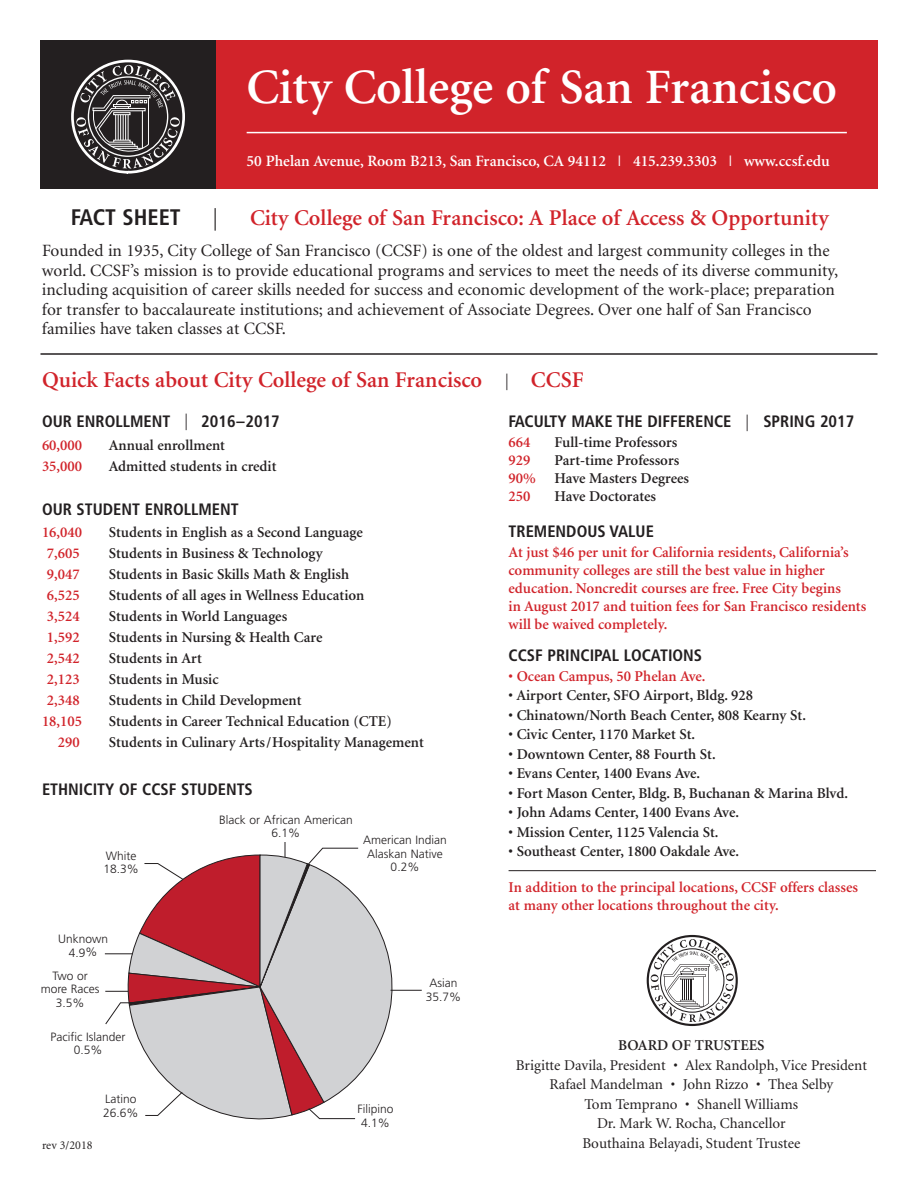
<style>
.page{position:relative;width:918px;height:1188px;background:#fff}
.page>*{position:absolute;margin:0;border:0;box-sizing:border-box;transform-origin:0 0}
.t1{font:600 49.5px "Minion";color:#fff}
.t2{font:600 22.5px "Minion";color:#d1232a}
.t3{font:700 condensed 22.5px "Frutiger";color:#231f20}
.t4{font:300 condensed 22.5px "Frutiger";color:#231f20}
.t5{font:17.25px/19.5px "Minion";color:#231f20}
.t6{font:700 condensed 16.5px "Frutiger";color:#231f20}
.t7{font:600 15.75px "Minion";color:#fff}
.t8{font:600 15px/18px "Minion";color:#231f20}
.t9{font:600 15px/18px "Minion";color:#d1232a}
.t10{font:15px/19.5px "Minion";color:#231f20;text-align:center}
.t11{font:300 12px/13.5px "Frutiger";color:#231f20;text-align:center}
.t12{font:12px "Minion";color:#231f20}
.s1{font-family:"Frutiger";font-weight:300;font-stretch:condensed;font-size:16.5px;color:#231f20}
.s2{font-weight:300}
.s3{color:#d1232a}
</style>
<div class="page">
<hr style="left:509px;top:870px;width:367px;height:1px;background:#231f20">
<div style="left:216px;top:40px;width:662px;height:149px;background:#d1232a"></div>
<hr style="left:247px;top:132px;width:600px;height:1px;background:#fff">
<div style="left:40px;top:40px;width:176px;height:149px;background:#231f20"></div>
<svg style="left:76px;top:65px;width:104px;height:104px"></svg>
<div style="left:88px;top:76px;width:80px;height:81px;border:1px solid #fcfcfc;border-radius:50%"></div>
<div style="left:71px;top:60px;width:114px;height:114px;border:3px solid #fff;border-radius:50%"></div>
<hr style="left:40px;top:353px;width:838px;height:2px;background:#231f20">
<svg style="left:647px;top:935px;width:91px;height:91px"></svg>
<hr style="left:391px;top:990px;width:31px;height:1px;background:#231f20">
<svg style="left:105px;top:842px;width:287px;height:277px"></svg>
<h1 class="t1" style="left:247px;top:68px;width:592px">City College of San Francisco</h1>
<p class="t7" style="left:247px;top:155px;width:585px">50 Phelan Avenue, Room B213, San Francisco, CA 94112 | 415.239.3303 | www.ccsf.edu</p>
<h2 class="t3" style="left:71px;top:208px;width:111px">FACT SHEET</h2>
<h2 class="t4" style="left:213px;top:208px;width:6px">|</h2>
<h2 class="t2" style="left:250px;top:209px;width:581px">City College of San Francisco: A Place of Access &amp; Opportunity</h2>
<p class="t5" style="left:42px;top:242px;width:798px">Founded in 1935, City College of San Francisco (CCSF) is one of the oldest and largest community colleges in the world. CCSF’s mission is to provide educational programs and services to meet the needs of its diverse community, including acquisition of career skills needed for success and economic development of the work-place; preparation for transfer to baccalaureate institutions; and achievement of Associate Degrees. Over one half of San Francisco families have taken classes at CCSF.</p>
<h2 class="t2" style="left:42px;top:371px;width:543px">Quick Facts about City College of San Francisco <span class="s1">|</span> CCSF</h2>
<p class="t6" style="left:42px;top:415px;width:239px">OUR ENROLLMENT <span class="s2">|</span> 2016–2017</p>
<p class="t9" style="left:42px;top:437px;width:42px">60,000</p>
<p class="t8" style="left:109px;top:437px;width:118px">Annual enrollment</p>
<p class="t9" style="left:42px;top:458px;width:42px">35,000</p>
<p class="t8" style="left:109px;top:458px;width:169px">Admitted students in credit</p>
<p class="t6" style="left:42px;top:502px;width:198px">OUR STUDENT ENROLLMENT</p>
<p class="t9" style="left:42px;top:525px;width:42px">16,040</p>
<p class="t8" style="left:109px;top:525px;width:255px">Students in English as a Second Language</p>
<p class="t9" style="left:47px;top:546px;width:34px">7,605</p>
<p class="t8" style="left:109px;top:546px;width:215px">Students in Business &amp; Technology</p>
<p class="t9" style="left:47px;top:567px;width:34px">9,047</p>
<p class="t8" style="left:109px;top:567px;width:242px">Students in Basic Skills Math &amp; English</p>
<p class="t9" style="left:47px;top:588px;width:34px">6,525</p>
<p class="t8" style="left:109px;top:588px;width:257px">Students of all ages in Wellness Education</p>
<p class="t9" style="left:47px;top:609px;width:34px">3,524</p>
<p class="t8" style="left:109px;top:609px;width:180px">Students in World Languages</p>
<p class="t9" style="left:47px;top:630px;width:34px">1,592</p>
<p class="t8" style="left:109px;top:630px;width:215px">Students in Nursing &amp; Health Care</p>
<p class="t9" style="left:47px;top:651px;width:34px">2,542</p>
<p class="t8" style="left:109px;top:651px;width:95px">Students in Art</p>
<p class="t9" style="left:47px;top:672px;width:34px">2,123</p>
<p class="t8" style="left:109px;top:672px;width:111px">Students in Music</p>
<p class="t9" style="left:47px;top:693px;width:34px">2,348</p>
<p class="t8" style="left:109px;top:693px;width:194px">Students in Child Development</p>
<p class="t9" style="left:42px;top:714px;width:42px">18,105</p>
<p class="t8" style="left:109px;top:714px;width:284px">Students in Career Technical Education (CTE)</p>
<p class="t9" style="left:58px;top:735px;width:23px">290</p>
<p class="t8" style="left:109px;top:735px;width:316px">Students in Culinary Arts/Hospitality Management</p>
<p class="t6" style="left:42px;top:783px;width:212px">ETHNICITY OF CCSF STUDENTS</p>
<p class="t11" style="left:219px;top:814px;width:135px">Black or African American<br>6.1%</p>
<p class="t11" style="left:104px;top:850px;width:37px;text-align:left">White<br>18.3%</p>
<p class="t11" style="left:363px;top:834px;width:85px">American Indian<br>Alaskan Native<br>0.2%</p>
<p class="t11" style="left:58px;top:933px;width:52px;rotate:-1deg">Unknown<br>4.9%</p>
<p class="t11" style="left:41px;top:970px;width:60px">Two or more Races<br>3.5%</p>
<p class="t11" style="left:51px;top:1031px;width:76px">Pacific Islander<br>0.5%</p>
<p class="t11" style="left:426px;top:977px;width:37px">Asian<br>35.7%</p>
<p class="t12" style="left:42px;top:1141px;width:52px">rev 3/2018</p>
<p class="t11" style="left:103px;top:1093px;width:37px;text-align:left">Latino<br>26.6%</p>
<p class="t11" style="left:358px;top:1104px;width:37px">Filipino<br>4.1%</p>
<p class="t6" style="left:509px;top:415px;width:347px">FACULTY MAKE THE DIFFERENCE <span class="s2">|</span> SPRING 2017</p>
<p class="t9" style="left:509px;top:434px;width:23px">664</p>
<p class="t8" style="left:555px;top:434px;width:124px">Full-time Professors</p>
<p class="t9" style="left:509px;top:452px;width:23px">929</p>
<p class="t8" style="left:509px;top:452px;width:182px;text-indent:46px">Part-time Professors<br><span class="s3">90%</span> Have Masters Degrees<br><span class="s3">250</span></p>
<p class="t8" style="left:555px;top:488px;width:103px">Have Doctorates</p>
<p class="t6" style="left:509px;top:525px;width:147px">TREMENDOUS VALUE</p>
<p class="t9" style="left:509px;top:544px;width:359px">At just $46 per unit for California residents, California’s community colleges are still the best value in higher education. Noncredit courses are free. Free City begins<br>in August 2017 and tuition fees for San Francisco residents will be waived completely.</p>
<p class="t6" style="left:509px;top:649px;width:195px">CCSF PRINCIPAL LOCATIONS</p>
<p class="t9" style="left:509px;top:668px;width:198px">• Ocean Campus, 50 Phelan Ave.</p>
<p class="t8" style="left:509px;top:688px;width:246px">• Airport Center, SFO Airport, Bldg. 928</p>
<p class="t8" style="left:509px;top:707px;width:299px">• Chinatown/North Beach Center, 808 Kearny St.</p>
<p class="t8" style="left:509px;top:727px;width:188px">• Civic Center, 1170 Market St.</p>
<p class="t8" style="left:509px;top:746px;width:209px">• Downtown Center, 88 Fourth St.</p>
<p class="t8" style="left:509px;top:766px;width:193px">• Evans Center, 1400 Evans Ave.</p>
<p class="t8" style="left:509px;top:785px;width:341px">• Fort Mason Center, Bldg. B, Buchanan &amp; Marina Blvd.</p>
<p class="t8" style="left:509px;top:805px;width:232px">• John Adams Center, 1400 Evans Ave.</p>
<p class="t8" style="left:509px;top:824px;width:211px">• Mission Center, 1125 Valencia St.</p>
<p class="t8" style="left:509px;top:844px;width:232px">• Southeast Center, 1800 Oakdale Ave.</p>
<p class="t9" style="left:509px;top:880px;width:351px">In addition to the principal locations, CCSF offers classes at many other locations throughout the city.</p>
<p class="t8" style="left:618px;top:1038px;width:148px">BOARD OF TRUSTEES</p>
<p class="t10" style="left:516px;top:1056px;width:353px">Brigitte Davila, President • Alex Randolph, Vice President Rafael Mandelman • John Rizzo • Thea Selby<br>Tom Temprano • Shanell Williams<br>Dr. Mark W. Rocha, Chancellor<br>Bouthaina Belayadi, Student Trustee</p>
</div>
